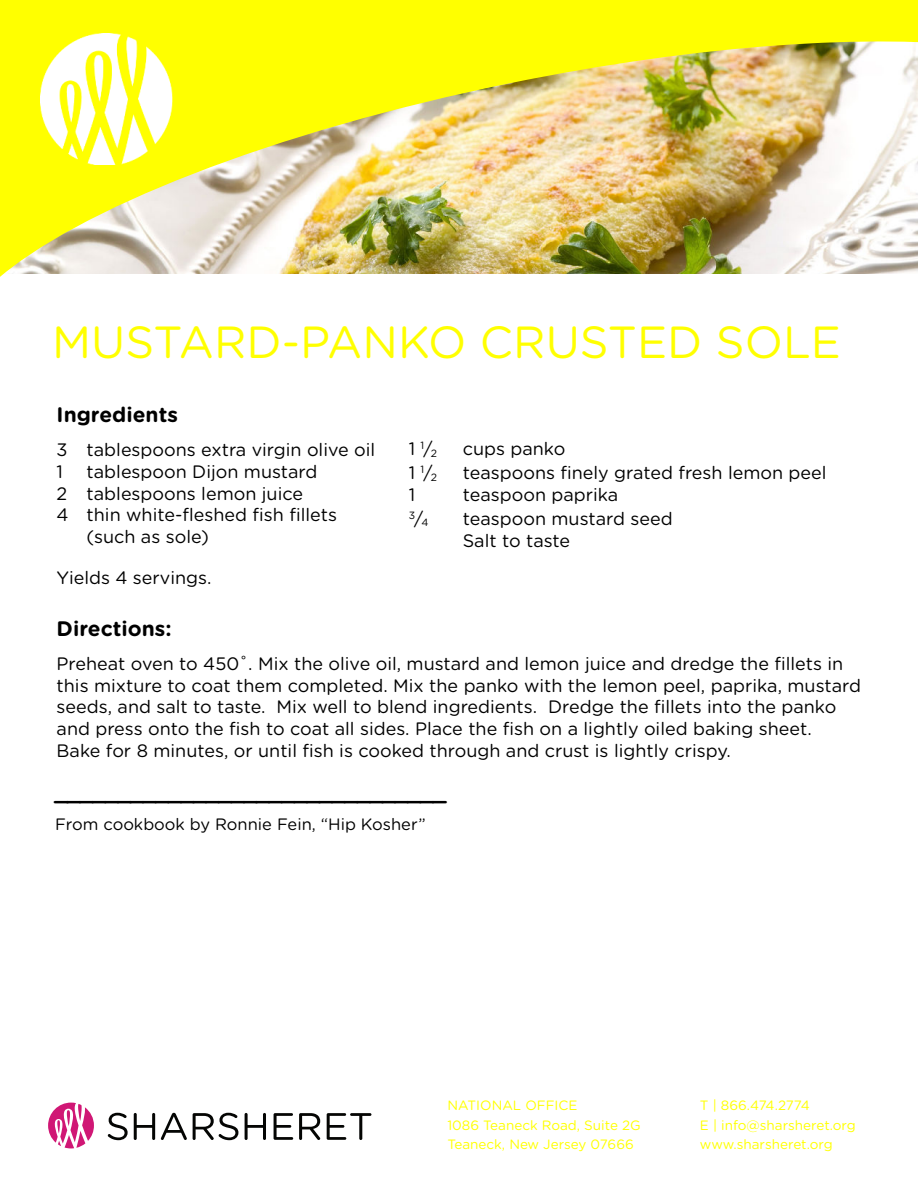
<style>
.page{position:relative;width:918px;height:1188px;background:#fff}
.page>*{position:absolute;margin:0;border:0;box-sizing:border-box;transform-origin:0 0}
.t1{font:45px "Gotham Rounded";color:#ff0}
.t2{font:700 21px "Gotham Rounded";color:#000}
.t3{font:18px/21.6px "Gotham Rounded";color:#000}
.t4{font:16.5px "Gotham Rounded";color:#000}
.t5{font:13.5px/19.5px "Gotham Rounded";color:#ff0}
.t6{font:10.5px "Gotham Rounded";color:#000}
.s1{font-size:18px}
</style>
<div class="page">
<img style="left:0;top:0;width:918px;height:277px">
<img style="left:40px;top:34px;width:152px;height:131px">
<svg style="left:108px;top:1113px;width:20px;height:27px"></svg>
<svg style="left:134px;top:1113px;width:21px;height:27px"></svg>
<svg style="left:161px;top:1113px;width:26px;height:27px"></svg>
<svg style="left:193px;top:1113px;width:45px;height:27px"></svg>
<svg style="left:245px;top:1113px;width:21px;height:27px"></svg>
<svg style="left:274px;top:1113px;width:19px;height:27px"></svg>
<svg style="left:299px;top:1113px;width:21px;height:27px"></svg>
<svg style="left:327px;top:1113px;width:44px;height:27px"></svg>
<svg style="left:48px;top:1103px;width:46px;height:45px"></svg>
<h1 class="t1" style="left:52px;top:322px;width:790px">MUSTARD-PANKO CRUSTED SOLE</h1>
<p class="t2" style="left:57px;top:405px;width:123px">Ingredients</p>
<p class="t3" style="left:57px;top:440px;width:320px">3 tablespoons extra virgin olive oil<br>1</p>
<p class="t3" style="left:87px;top:462px;width:232px">tablespoon Dijon mustard</p>
<p class="t3" style="left:57px;top:483px;width:248px">2 tablespoons lemon juice</p>
<p class="t3" style="left:57px;top:505px;width:282px">4 thin white-fleshed fish fillets</p>
<p class="t3" style="left:87px;top:526px;width:124px">(such as sole)</p>
<p class="t3" style="left:57px;top:568px;width:156px">Yields 4 servings.</p>
<p class="t3" style="left:409px;top:439px;width:30px">1 <sup>1</sup>/<sub>2</sub></p>
<p class="t3" style="left:463px;top:439px;width:104px">cups panko</p>
<p class="t3" style="left:409px;top:463px;width:30px">1 <sup>1</sup>/<sub>2</sub></p>
<p class="t3" style="left:463px;top:463px;width:365px">teaspoons finely grated fresh lemon peel</p>
<p class="t3" style="left:409px;top:485px;width:8px">1</p>
<p class="t3" style="left:463px;top:485px;width:157px">teaspoon paprika</p>
<p class="t6" style="left:409px;top:514px;width:21px">3<span class="s1">/</span>4</p>
<p class="t3" style="left:463px;top:509px;width:211px">teaspoon mustard seed<br>Salt to taste</p>
<p class="t2" style="left:57px;top:619px;width:116px">Directions:</p>
<p class="t3" style="left:57px;top:654px;width:806px">Preheat oven to 450˚. Mix the olive oil, mustard and lemon juice and dredge the fillets in this mixture to coat them completed. Mix the panko with the lemon peel, paprika, mustard seeds, and salt to taste. Mix well to blend ingredients. Dredge the fillets into the panko and press onto the fish to coat all sides. Place the fish on a lightly oiled baking sheet.<br>Bake for 8 minutes, or until fish is cooked through and crust is lightly crispy.</p>
<p class="t2" style="left:55px;top:783px;width:392px">_______________________________</p>
<p class="t4" style="left:55px;top:817px;width:372px">From cookbook by Ronnie Fein, “Hip Kosher”</p>
<p class="t5" style="left:447px;top:1096px;width:195px">NATIONAL OFFICE<br>1086 Teaneck Road, Suite 2G<br>Teaneck, New Jersey 07666</p>
<p class="t5" style="left:700px;top:1096px;width:157px">T | 866.474.2774<br>E | info@sharsheret.org www.sharsheret.org</p>
</div>
